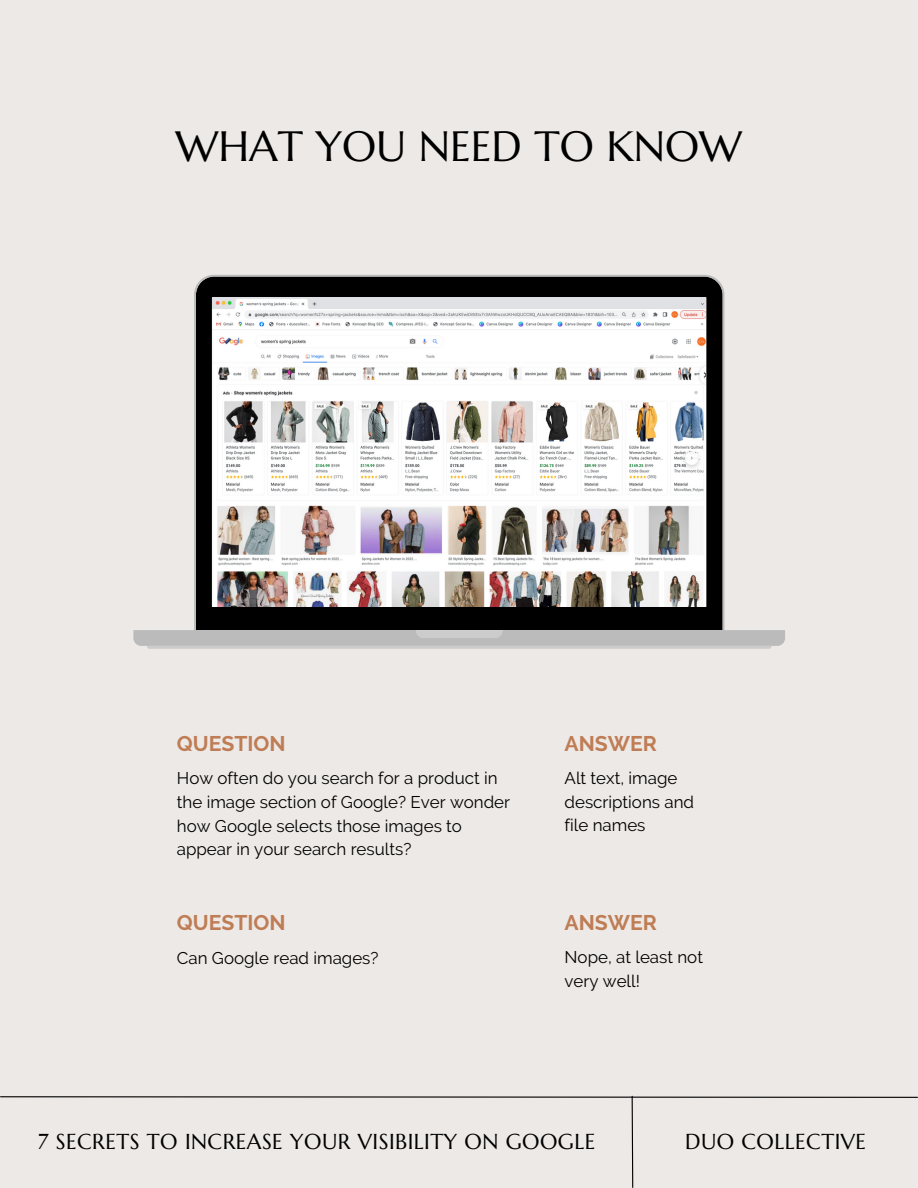
<style>
.page{position:relative;width:918px;height:1188px;background:#ede9e6}
.page>*{position:absolute;margin:0;border:0;box-sizing:border-box;transform-origin:0 0}
.t1{font:42.3px "Marcellus";color:#000}
.t2{font:21.6px "Marcellus";letter-spacing:.02em;color:#000}
.t3{font:700 21.15px "Raleway";color:#bf7d55}
.t4{font:16.95px/23.7px "Raleway";color:#000}
</style>
<div class="page">
<svg style="left:133px;top:275px;width:652px;height:371px"></svg>
<svg style="left:416px;top:630px;width:86px;height:8px"></svg>
<hr style="left:147px;top:646px;width:625px;height:3px;background:#ccc">
<img style="left:212px;top:297px;width:494px;height:310px">
<svg style="left:0;top:1095px;width:918px;height:93px"></svg>
<h1 class="t1" style="left:175px;top:119px;width:568px">WHAT YOU NEED TO KNOW</h1>
<p class="t3" style="left:177px;top:731px;width:110px">QUESTION</p>
<p class="t3" style="left:565px;top:731px;width:94px">ANSWER</p>
<p class="t4" style="left:177px;top:767px;width:335px">How often do you search for a product in the image section of Google? Ever wonder how Google selects those images to appear in your search results?</p>
<p class="t4" style="left:565px;top:766px;width:131px">Alt text, image descriptions and file names</p>
<p class="t3" style="left:177px;top:910px;width:110px">QUESTION</p>
<p class="t3" style="left:565px;top:910px;width:94px">ANSWER</p>
<p class="t4" style="left:177px;top:946px;width:203px">Can Google read images?</p>
<p class="t4" style="left:565px;top:945px;width:140px">Nope, at least not very well!</p>
<p class="t2" style="left:38px;top:1128px;width:559px">7 SECRETS TO INCREASE YOUR VISIBILITY ON GOOGLE</p>
<p class="t2" style="left:685px;top:1128px;width:182px">DUO COLLECTIVE</p>
</div>
